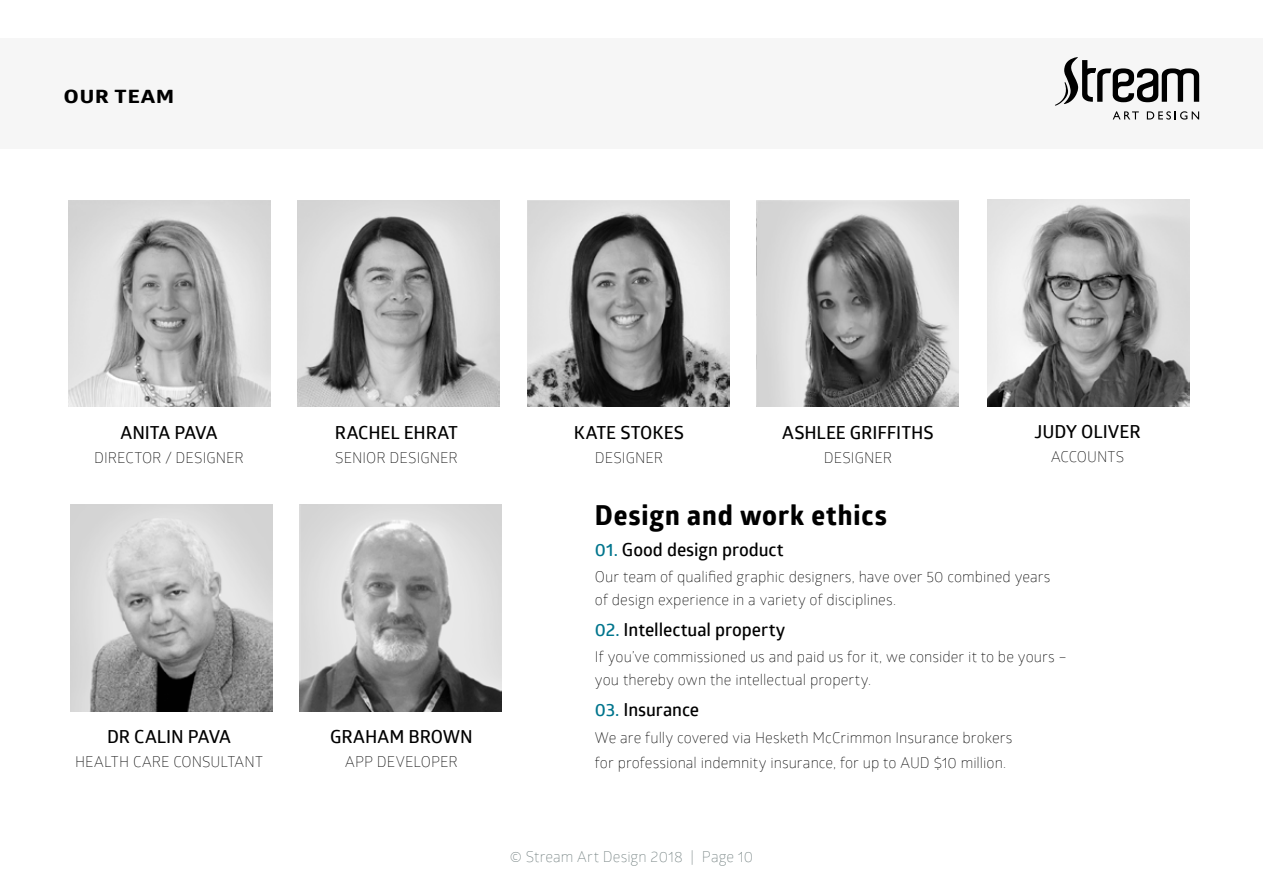
<style>
.page{position:relative;width:1263px;height:893px;background:#fff}
.page>*{position:absolute;margin:0;border:0;box-sizing:border-box;transform-origin:0 0}
.t1{font:700 27px "Globerx";letter-spacing:.035em;color:#000}
.t2{font:600 18px "Glober";letter-spacing:-.005em;color:#000}
.t3{font:600 18px "Glober";letter-spacing:-.045em;color:#000}
.t4{font:700 18px "Globerx";letter-spacing:.045em;color:#000;scale:1.2 1}
.t5{font:300 15px/22.5px "Glober";letter-spacing:.005em;color:#000}
.t6{font:300 15px "Glober";letter-spacing:.005em;color:#6e7c7c}
.s1{color:#00758d}
</style>
<div class="page">
<div style="left:0;top:38px;width:1263px;height:111px;background:#f6f6f6"></div>
<svg style="left:1055px;top:57px;width:144px;height:63px"></svg>
<img style="left:69px;top:201px;width:202px;height:206px">
<img style="left:987px;top:200px;width:202px;height:206px">
<img style="left:298px;top:201px;width:202px;height:206px">
<img style="left:70px;top:505px;width:202px;height:206px">
<img style="left:527px;top:201px;width:202px;height:206px">
<img style="left:300px;top:505px;width:202px;height:206px">
<img style="left:757px;top:201px;width:202px;height:206px">
<p class="t4" style="left:64px;top:83px;width:93px">OUR TEAM</p>
<p class="t3" style="left:120px;top:420px;width:99px">ANITA PAVA</p>
<p class="t5" style="left:94px;top:446px;width:151px">DIRECTOR / DESIGNER</p>
<p class="t2" style="left:107px;top:724px;width:125px">DR CALIN PAVA</p>
<p class="t5" style="left:75px;top:750px;width:189px">HEALTH CARE CONSULTANT</p>
<p class="t2" style="left:335px;top:420px;width:125px">RACHEL EHRAT</p>
<p class="t5" style="left:335px;top:446px;width:124px">SENIOR DESIGNER</p>
<p class="t2" style="left:330px;top:724px;width:144px">GRAHAM BROWN</p>
<p class="t5" style="left:345px;top:750px;width:114px">APP DEVELOPER</p>
<p class="t2" style="left:574px;top:420px;width:112px">KATE STOKES</p>
<p class="t5" style="left:595px;top:446px;width:70px">DESIGNER</p>
<p class="t2" style="left:782px;top:420px;width:153px">ASHLEE GRIFFITHS</p>
<p class="t5" style="left:824px;top:446px;width:70px">DESIGNER</p>
<p class="t2" style="left:1034px;top:419px;width:108px">JUDY OLIVER</p>
<p class="t5" style="left:1051px;top:445px;width:75px">ACCOUNTS</p>
<h1 class="t1" style="left:595px;top:496px;width:293px">Design and work ethics</h1>
<p class="t2" style="left:595px;top:537px;width:190px"><span class="s1">01.</span> Good design product</p>
<p class="t5" style="left:595px;top:565px;width:457px">Our team of qualified graphic designers, have over 50 combined years of design experience in a variety of disciplines.</p>
<p class="t2" style="left:595px;top:617px;width:192px"><span class="s1">02.</span> Intellectual property</p>
<p class="t5" style="left:595px;top:645px;width:474px">If you’ve commissioned us and paid us for it, we consider it to be yours – you thereby own the intellectual property.</p>
<p class="t2" style="left:595px;top:697px;width:106px"><span class="s1">03.</span> Insurance</p>
<p class="t5" style="left:595px;top:724px;width:419px;line-height:25.5px">We are fully covered via Hesketh McCrimmon Insurance brokers for professional indemnity insurance, for up to AUD $10 million.</p>
<p class="t6" style="left:510px;top:846px;width:245px">© Stream Art Design 2018 | Page 10</p>
</div>
